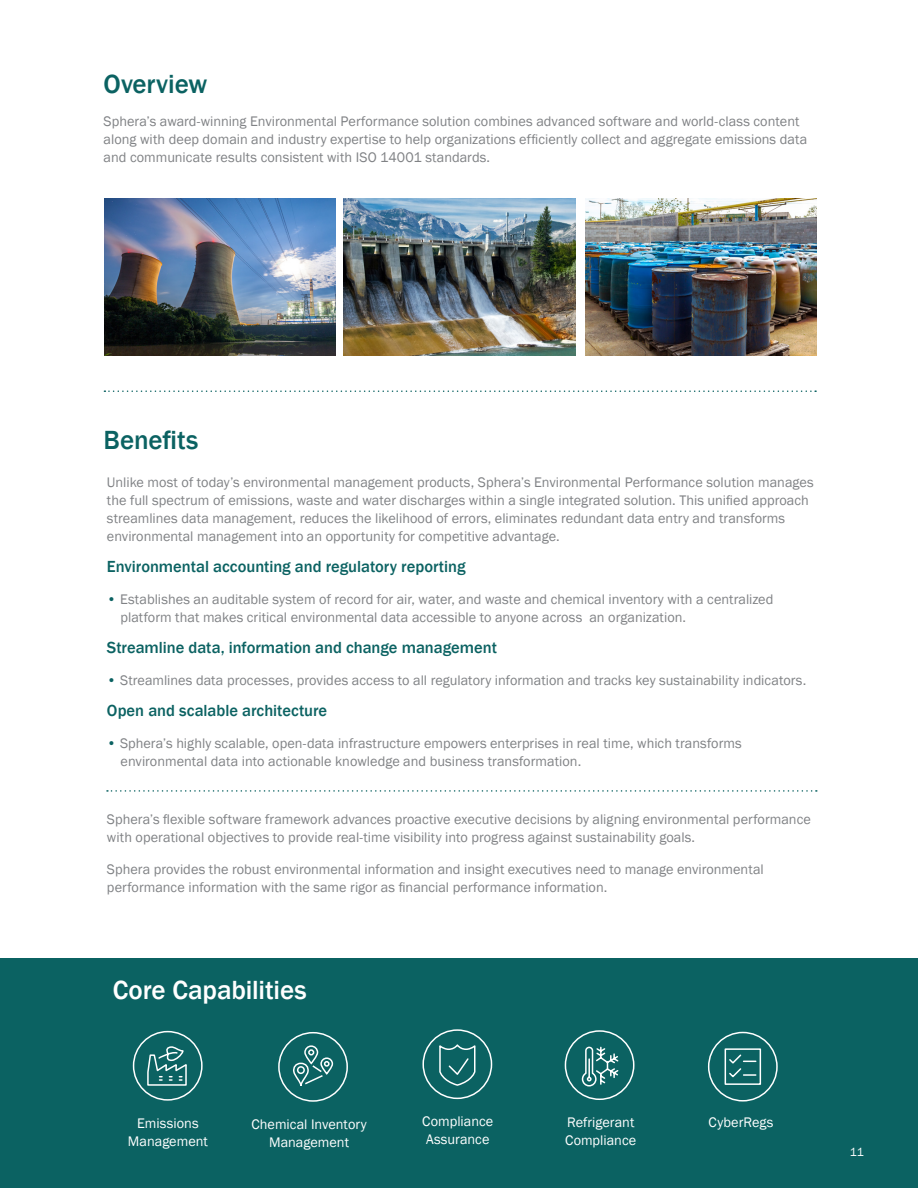
<style>
.page{position:relative;width:918px;height:1188px;background:#fff}
.page>*{position:absolute;margin:0;border:0;box-sizing:border-box;transform-origin:0 0}
.Cover_title{font:500 27px "Franklin Gothic";letter-spacing:-.005em;color:#fff}
.Cover_title-2{font:500 27px "Franklin Gothic";letter-spacing:-.005em;color:#0b6262}
.Body{font:500 16.5px "Franklin Gothic";color:#0b6262}
.Body-2{font:14.25px/18px "Franklin Gothic";color:#808285}
.Body-3{font:14.25px/18px "Franklin Gothic";color:#fff}
.Title_right{font:12px "Franklin Gothic";color:#fff}
.s1{color:#0b6262}
</style>
<div class="page">
<div style="left:0;top:958px;width:918px;height:230px;background:#0b6262"></div>
<svg style="left:707px;top:1031px;width:71px;height:71px"></svg>
<div style="left:565px;top:1030px;width:69px;height:70px;border:2px solid #fff;border-radius:50%"></div>
<svg style="left:581px;top:1046px;width:38px;height:41px"></svg>
<div style="left:133px;top:1031px;width:70px;height:70px;border:2px solid #fff;border-radius:50%"></div>
<svg style="left:147px;top:1046px;width:40px;height:40px"></svg>
<svg style="left:278px;top:1032px;width:70px;height:70px"></svg>
<svg style="left:422px;top:1029px;width:71px;height:71px"></svg>
<svg style="left:104px;top:390px;width:712px;height:2px"></svg>
<svg style="left:107px;top:790px;width:710px;height:2px"></svg>
<img style="left:104px;top:198px;width:232px;height:158px">
<img style="left:344px;top:198px;width:231px;height:158px">
<img style="left:585px;top:198px;width:232px;height:158px">
<p class="Cover_title-2" style="left:104px;top:68px;width:105px">Overview</p>
<p class="Body-2" style="left:104px;top:113px;width:705px">Sphera’s award-winning Environmental Performance solution combines advanced software and world-class content along with deep domain and industry expertise to help organizations efficiently collect and aggregate emissions data and communicate results consistent with ISO 14001 standards.</p>
<p class="Cover_title-2" style="left:104px;top:423px;width:96px">Benefits</p>
<p class="Body-2" style="left:107px;top:473px;width:708px">Unlike most of today’s environmental management products, Sphera’s Environmental Performance solution manages the full spectrum of emissions, waste and water discharges within a single integrated solution. This unified approach streamlines data management, reduces the likelihood of errors, eliminates redundant data entry and transforms environmental management into an opportunity for competitive advantage.</p>
<p class="Body" style="left:107px;top:557px;width:360px">Environmental accounting and regulatory reporting</p>
<p class="Body-2" style="left:120px;top:590px;width:655px;text-indent:-13px"><span class="s1">•</span> Establishes an auditable system of record for air, water, and waste and chemical inventory with a centralized platform that makes critical environmental data accessible to anyone across an organization.</p>
<p class="Body" style="left:107px;top:638px;width:392px">Streamline data, information and change management</p>
<p class="Body-2" style="left:107px;top:671px;width:701px"><span class="s1">•</span> Streamlines data processes, provides access to all regulatory information and tracks key sustainability indicators.</p>
<p class="Body" style="left:107px;top:701px;width:222px">Open and scalable architecture</p>
<p class="Body-2" style="left:121px;top:734px;width:623px;text-indent:-14px"><span class="s1">•</span> Sphera’s highly scalable, open-data infrastructure empowers enterprises in real time, which transforms environmental data into actionable knowledge and business transformation.</p>
<p class="Body-2" style="left:107px;top:811px;width:705px">Sphera’s flexible software framework advances proactive executive decisions by aligning environmental performance with operational objectives to provide real-time visibility into progress against sustainability goals.</p>
<p class="Body-2" style="left:107px;top:860px;width:658px">Sphera provides the robust environmental information and insight executives need to manage environmental performance information with the same rigor as financial performance information.</p>
<p class="Cover_title" style="left:113px;top:973px;width:195px">Core Capabilities</p>
<p class="Body-3" style="left:252px;top:1115px;width:117px;text-align:center">Chemical Inventory<br>Management</p>
<p class="Body-3" style="left:422px;top:1113px;width:73px">Compliance<br>Assurance</p>
<p class="Body-3" style="left:137px;top:1114px;width:63px">Emissions</p>
<p class="Body-3" style="left:709px;top:1113px;width:66px">CyberRegs</p>
<p class="Body-3" style="left:128px;top:1132px;width:81px">Management</p>
<p class="Body-3" style="left:565px;top:1113px;width:73px">Refrigerant<br>Compliance</p>
<p class="Title_right" style="left:850px;top:1144px;width:16px">11</p>
</div>
